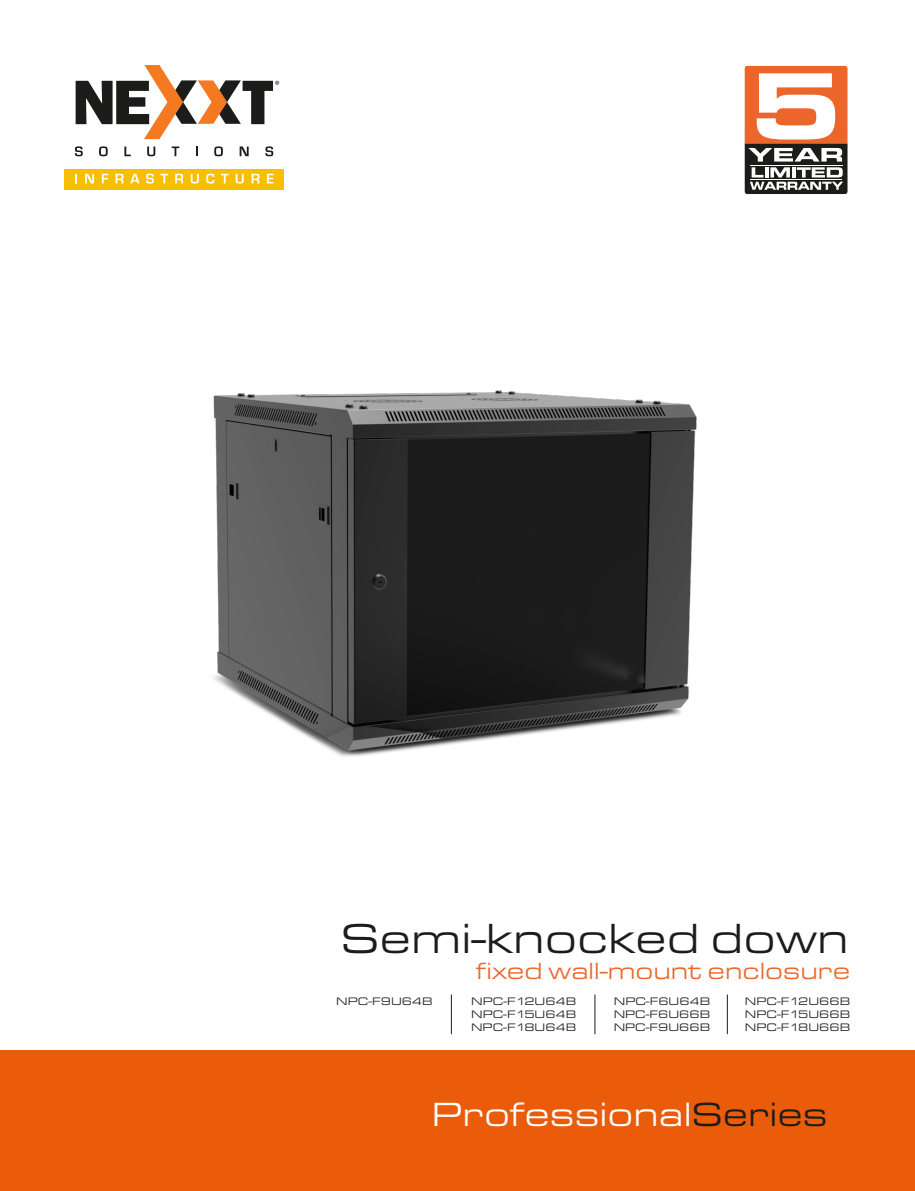
<style>
.page{position:relative;width:915px;height:1191px;background:#fff}
.page>*{position:absolute;margin:0;border:0;box-sizing:border-box;transform-origin:0 0}
.t1{font:43.35px "Eurostile T Regu Exte";color:#1c1c1b}
.t2{font:34.65px "Eurostile T Regu Exte";color:#fff}
.t3{font:24px "Eurostile T Regu Exte";color:#ec662c}
.t4{font:11.25px/12.8px "Eurostile T Regu Exte";color:#1c1c1b;text-align:justify}
.s1{color:#1c1c1b}
</style>
<div class="page">
<div style="left:0;top:1050px;width:914px;height:141px;background:#ea5b0a"></div>
<svg style="left:744px;top:65px;width:103px;height:130px"></svg>
<div style="left:64px;top:169px;width:220px;height:20px;background:#f8be00"></div>
<svg style="left:76px;top:65px;width:203px;height:74px"></svg>
<svg style="left:75px;top:146px;width:8px;height:10px"></svg>
<svg style="left:99px;top:146px;width:9px;height:10px"></svg>
<svg style="left:124px;top:146px;width:7px;height:10px"></svg>
<svg style="left:147px;top:146px;width:8px;height:10px"></svg>
<svg style="left:172px;top:146px;width:7px;height:10px"></svg>
<svg style="left:214px;top:146px;width:9px;height:10px"></svg>
<svg style="left:239px;top:146px;width:9px;height:10px"></svg>
<svg style="left:265px;top:146px;width:8px;height:10px"></svg>
<svg style="left:75px;top:174px;width:2px;height:9px"></svg>
<svg style="left:85px;top:174px;width:9px;height:9px"></svg>
<svg style="left:102px;top:174px;width:6px;height:9px"></svg>
<svg style="left:115px;top:174px;width:8px;height:9px"></svg>
<svg style="left:130px;top:174px;width:9px;height:9px"></svg>
<svg style="left:146px;top:174px;width:8px;height:9px"></svg>
<svg style="left:160px;top:174px;width:8px;height:9px"></svg>
<svg style="left:175px;top:174px;width:8px;height:9px"></svg>
<svg style="left:191px;top:174px;width:8px;height:9px"></svg>
<svg style="left:206px;top:174px;width:8px;height:9px"></svg>
<svg style="left:221px;top:174px;width:7px;height:9px"></svg>
<svg style="left:235px;top:174px;width:9px;height:9px"></svg>
<svg style="left:251px;top:174px;width:8px;height:9px"></svg>
<svg style="left:267px;top:174px;width:6px;height:9px"></svg>
<img style="left:213px;top:390px;width:484px;height:367px">
<hr style="left:726px;top:994px;width:1px;height:40px;background:#1c1c1b">
<hr style="left:594px;top:994px;width:1px;height:40px;background:#1c1c1b">
<hr style="left:451px;top:994px;width:1px;height:40px;background:#1c1c1b">
<h1 class="t1" style="left:340px;top:915px;width:509px">Semi-knocked down</h1>
<h3 class="t3" style="left:476px;top:958px;width:375px">fixed wall-mount enclosure</h3>
<p class="t4" style="left:471px;top:995px;width:107px">NPC-F12U64B NPC-F15U64B NPC-F18U64B</p>
<p class="t4" style="left:744px;top:995px;width:107px">NPC-F12U66B NPC-F15U66B NPC-F18U66B</p>
<p class="t4" style="left:336px;top:995px;width:98px">NPC-F9U64B</p>
<p class="t4" style="left:613px;top:995px;width:98px">NPC-F6U64B NPC-F6U66B NPC-F9U66B</p>
<h2 class="t2" style="left:431px;top:1096px;width:397px">Professional<span class="s1">Series</span></h2>
</div>
